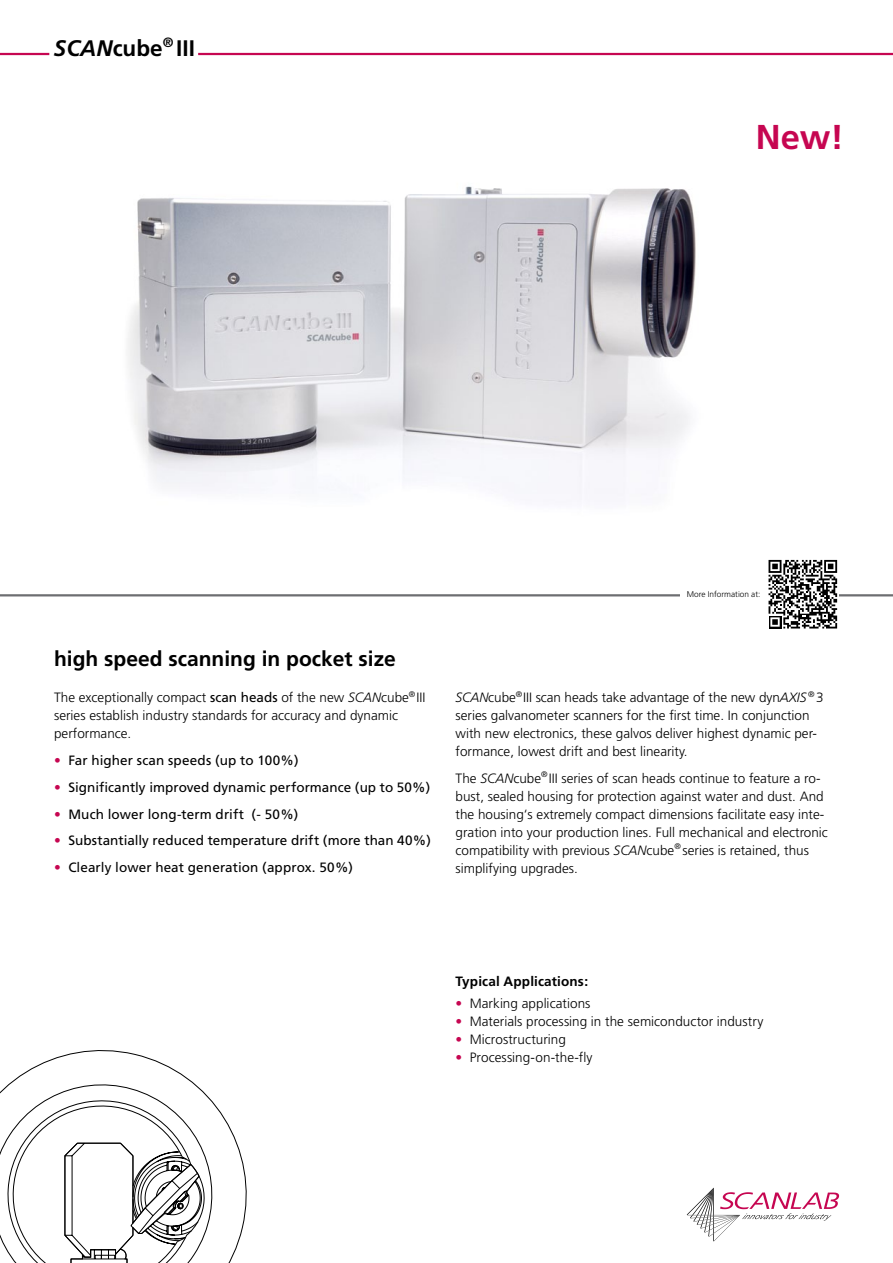
<style>
.page{position:relative;width:893px;height:1263px;background:#fff}
.page>*{position:absolute;margin:0;border:0;box-sizing:border-box;transform-origin:0 0}
.t1{font:700 34.5px "Frutiger";color:#c60651}
.t2{font:700 22.5px "Frutiger";color:#000}
.t3{font:700 21px "Frutiger";color:#000}
.t4{font:300 13.5px/18px "Frutiger";color:#000}
.t5{font:13.5px "Frutiger";letter-spacing:.005em;color:#000}
.t6{font:700 13.5px "Frutiger";letter-spacing:.01em;color:#000}
.t7{font:300 8.25px "Frutiger";color:#000}
.s1{font-style:italic}
.s2{font-weight:400}
.s3{font-weight:300;color:#c60651}
.s4{color:#c60651}
</style>
<div class="page">
<img style="left:128px;top:52px;width:619px;height:442px">
<svg style="left:687px;top:1187px;width:152px;height:54px"></svg>
<svg style="left:30px;top:1050px;width:217px;height:213px"></svg>
<svg style="left:0;top:1069px;width:227px;height:194px"></svg>
<hr style="left:0;top:594px;width:893px;height:2px;background:#6d6e71">
<hr style="left:0;top:53px;width:49px;height:2px;background:#c60651">
<hr style="left:198px;top:53px;width:695px;height:2px;background:#c60651">
<div style="left:681px;top:591px;width:86px;height:9px;background:#fff"></div>
<svg style="left:767px;top:559px;width:72px;height:70px"></svg>
<svg style="left:768px;top:560px;width:69px;height:68px"></svg>
<h2 class="t2" style="left:54px;top:35px;width:143px"><span class="s1">SCAN</span>cube<sup>®</sup> III</h2>
<h1 class="t1" style="left:756px;top:116px;width:90px">New!</h1>
<h3 class="t3" style="left:54px;top:646px;width:343px">high speed scanning in pocket size</h3>
<p class="t4" style="left:54px;top:689px;width:373px">The exceptionally compact <span class="s2">scan heads</span> of the new <span class="s1">SCAN</span>cube<sup>®</sup> III series establish industry standards for accuracy and dynamic performance.</p>
<p class="t5" style="left:54px;top:752px;width:246px"><span class="s3">•</span> Far higher scan speeds (up to 100%)</p>
<p class="t5" style="left:54px;top:779px;width:378px"><span class="s3">•</span> Significantly improved dynamic performance (up to 50%)</p>
<p class="t5" style="left:54px;top:806px;width:246px"><span class="s3">•</span> Much lower long-term drift (- 50%)</p>
<p class="t5" style="left:54px;top:833px;width:378px"><span class="s3">•</span> Substantially reduced temperature drift (more than 40%)</p>
<p class="t5" style="left:54px;top:859px;width:300px"><span class="s3">•</span> Clearly lower heat generation (approx. 50%)</p>
<p class="t7" style="left:687px;top:589px;width:75px">More Information at:</p>
<p class="t4" style="left:456px;top:689px;width:370px"><span class="s1">SCAN</span>cube<sup>®</sup> III scan heads take advantage of the new dyn<span class="s1">AXIS</span> <sup>®</sup> 3 series galvanometer scanners for the first time. In conjunction with new electronics, these galvos deliver highest dynamic per&shy;formance, lowest drift and best linearity.</p>
<p class="t4" style="left:456px;top:769px;width:374px">The <span class="s1">SCAN</span>cube<sup>®</sup> III series of scan heads continue to feature a ro&shy;bust, sealed housing for protection against water and dust. And the housing‘s extremely compact dimensions facilitate easy inte&shy;gration into your production lines. Full mechanical and electronic compatibility with previous <span class="s1">SCAN</span>cube<sup>®</sup> series is retained, thus simplifying upgrades.</p>
<p class="t6" style="left:455px;top:973px;width:134px">Typical Applications:</p>
<p class="t4" style="left:455px;top:995px;width:136px"><span class="s4">•</span> Marking applications</p>
<p class="t4" style="left:455px;top:1013px;width:309px"><span class="s4">•</span> Materials processing in the semiconductor industry</p>
<p class="t4" style="left:455px;top:1030px;width:112px"><span class="s4">•</span> Microstructuring</p>
<p class="t4" style="left:455px;top:1048px;width:139px"><span class="s4">•</span> Processing-on-the-fly</p>
</div>
